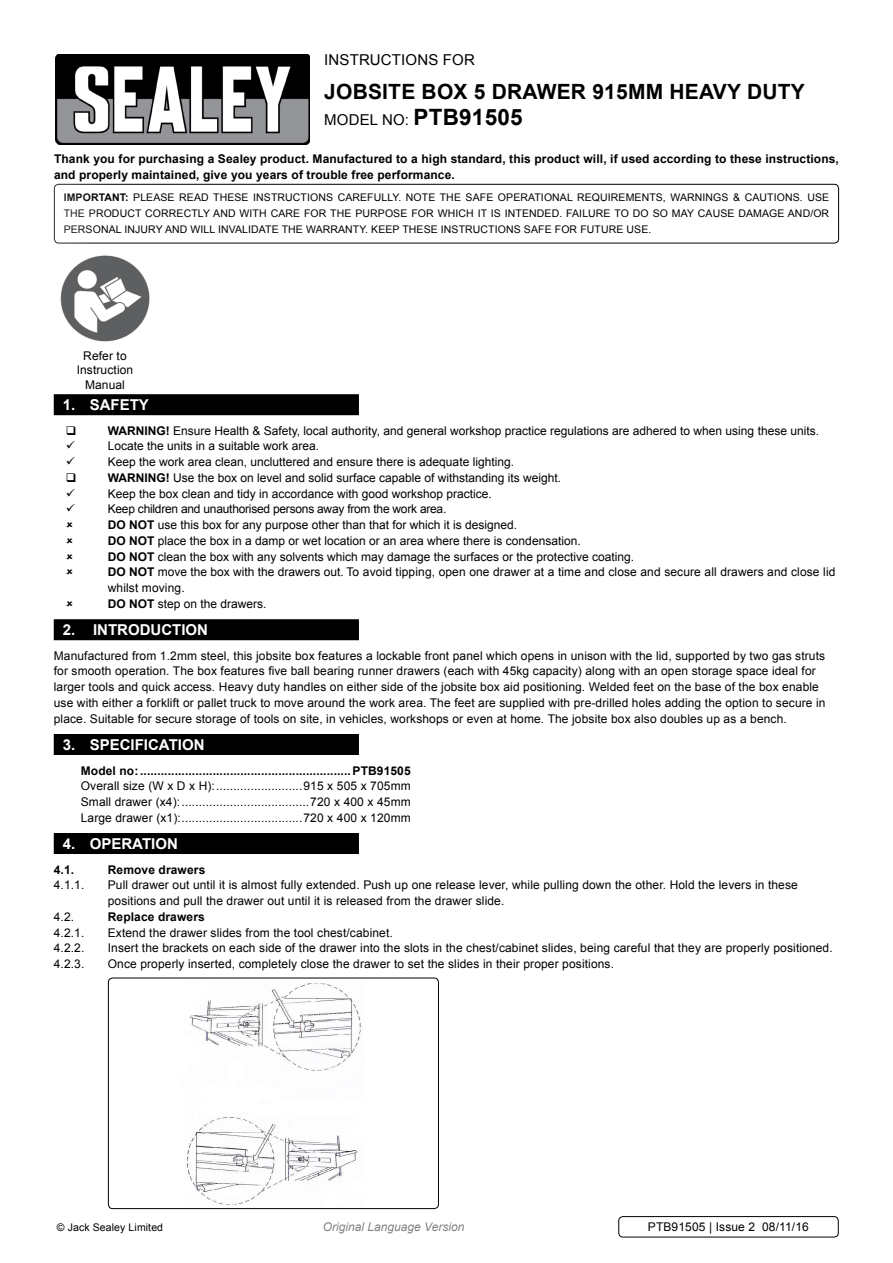
<style>
.page{position:relative;width:893px;height:1263px;background:#fff}
.page>*{position:absolute;margin:0;border:0;box-sizing:border-box;transform-origin:0 0}
.t1{font:700 21px "Arial";letter-spacing:.01em;color:#000}
.t2{font:700 15px "Arial";color:#fff}
.t3{font:15px "Arial";letter-spacing:.01em;color:#000}
.t4{font:12px/15.8px "Arial";letter-spacing:.01em;color:#000}
.t5{font:700 12px/15.8px "Arial";letter-spacing:.01em;color:#000}
.t6{font:italic 12px "Arial";color:#808285}
.t7{font:10.5px/15.8px "Arial";letter-spacing:.01em;color:#000;text-align:justify}
.s1{font-weight:700;font-size:22.5px}
.s2{font-weight:700}
</style>
<div class="page">
<img style="left:55px;top:54px;width:255px;height:90px">
<div style="left:54px;top:184px;width:785px;height:59px;border:1px solid #000;border-radius:4px"></div>
<div style="left:54px;top:394px;width:305px;height:21px;background:#000"></div>
<div style="left:54px;top:619px;width:305px;height:21px;background:#000"></div>
<div style="left:54px;top:734px;width:305px;height:21px;background:#000"></div>
<div style="left:54px;top:833px;width:305px;height:21px;background:#000"></div>
<img style="left:60px;top:255px;width:90px;height:87px">
<div style="left:618px;top:1216px;width:221px;height:21px;border:1px solid #000;border-radius:4px"></div>
<img style="left:186px;top:983px;width:175px;height:222px">
<div style="left:108px;top:978px;width:331px;height:231px;border:1px solid #000;border-radius:4px"></div>
<p class="t3" style="left:324px;top:50px;width:152px">instructions for</p>
<h1 class="t1" style="left:324px;top:78px;width:482px">jobsite box 5 drawer 915mm heavy duty</h1>
<p class="t3" style="left:324px;top:110px;width:200px">model no: <span class="s1">PTB91505</span></p>
<p class="t5" style="left:54px;top:151px;width:786px">Thank you for purchasing a Sealey product. Manufactured to a high standard, this product will, if used according to these instructions, and properly maintained, give you years of trouble free performance.</p>
<p class="t7" style="left:64px;top:190px;width:767px"><span class="s2">IMPORTANT:</span> PLEASE READ THESE INSTRUCTIONS CAREFULLY. NOTE THE SAFE OPERATIONAL REQUIREMENTS, WARNINGS &amp; CAUTIONS. USE THE PRODUCT CORRECTLY AND WITH CARE FOR THE PURPOSE FOR WHICH IT IS INTENDED. FAILURE TO DO SO MAY CAUSE DAMAGE AND/OR PERSONAL INJURY AND WILL INVALIDATE THE WARRANTY. KEEP THESE INSTRUCTIONS SAFE FOR FUTURE USE.</p>
<p class="t4" style="left:77px;top:348px;width:58px;line-height:14.4px;text-align:center">Refer to<br>I nstruction<br>Manual</p>
<p class="t2" style="left:63px;top:395px;width:68px">1. SAFETY</p>
<p class="t5" style="left:108px;top:423px;width:11px">WAR</p>
<p class="t4" style="left:136px;top:423px;width:685px"><span class="s2">NING!</span> Ensure Health &amp; Safety, local authority, and general workshop practice regulations are adhered to when using these units.</p>
<p class="t4" style="left:93px;top:438px;width:228px">Locate the units in a suitable work area.</p>
<p class="t4" style="left:108px;top:454px;width:408px">Keep the work area clean, uncluttered and ensure there is adequate lighting.</p>
<p class="t5" style="left:108px;top:470px;width:11px">WAR</p>
<p class="t4" style="left:108px;top:470px;width:729px;text-indent:28px"><span class="s2">NING!</span> Use the box on level and solid surface capable of withstanding its weight.<br>Keep the box clean and tidy in accordance with good workshop practice.<br>Keep children and unauthorised persons away from the work area.<br><span class="s2">DO NOT</span> use this box for any purpose other than that for which it is designed.<br><span class="s2">DO NOT</span> place the box in a damp or wet location or an area where there is condensation.<br><span class="s2">DO NOT</span> clean the box with any solvents which may damage the surfaces or the protective coating.<br><span class="s2">DO NOT</span> move the box with the drawers out. To avoid tipping, open one drawer at a time and close and secure all drawers and close lid whilst moving.<br><span class="s2">DO NOT</span> step on the drawers.</p>
<p class="t2" style="left:63px;top:620px;width:145px">2. introduction</p>
<p class="t4" style="left:54px;top:648px;width:773px">Manufactured from 1.2mm steel, this jobsite box features a lockable front panel which opens in unison with the lid, supported by two gas struts for smooth operation. The box features five ball bearing runner drawers (each with 45kg capacity) along with an open storage space ideal for larger tools and quick access. Heavy duty handles on either side of the jobsite box aid positioning. Welded feet on the base of the box enable use with either a forklift or pallet truck to move around the work area. The feet are supplied with pre-drilled holes adding the option to secure in place. Suitable for secure storage of tools on site, in vehicles, workshops or even at home. The jobsite box also doubles up as a bench.</p>
<p class="t2" style="left:63px;top:734px;width:141px">3. specification</p>
<p class="t5" style="left:81px;top:763px;width:331px">Model no:.............................................................PTB91505</p>
<p class="t4" style="left:81px;top:778px;width:331px;text-align:justify">Overall size (W x D x H):.........................915 x 505 x 705mm Small drawer (x4):.....................................720 x 400 x 45mm Large drawer (x1):...................................720 x 400 x 120mm</p>
<p class="t2" style="left:63px;top:833px;width:114px">4. operation</p>
<p class="t5" style="left:54px;top:862px;width:22px">4.1.</p>
<p class="t5" style="left:108px;top:862px;width:99px">Remove drawers</p>
<p class="t4" style="left:54px;top:877px;width:32px">4.1.1.</p>
<p class="t4" style="left:108px;top:877px;width:692px">Pull drawer out until it is almost fully extended. Push up one release lever, while pulling down the other. Hold the levers in these positions and pull the drawer out until it is released from the drawer slide.</p>
<p class="t4" style="left:54px;top:909px;width:22px">4.2.</p>
<p class="t5" style="left:108px;top:909px;width:99px">Replace drawers</p>
<p class="t4" style="left:54px;top:924px;width:43px">4.2.1. E</p>
<p class="t4" style="left:116px;top:924px;width:278px">xtend the drawer slides from the tool chest/cabinet.</p>
<p class="t4" style="left:54px;top:940px;width:41px">4.2.2. I</p>
<p class="t4" style="left:111px;top:940px;width:723px">nsert the brackets on each side of the drawer into the slots in the chest/cabinet slides, being careful that they are properly positioned.</p>
<p class="t4" style="left:54px;top:956px;width:43px">4.2.3. O</p>
<p class="t4" style="left:117px;top:956px;width:498px">nce properly inserted, completely close the drawer to set the slides in their proper positions.</p>
<p class="t7" style="left:57px;top:1220px;width:108px">© Jack Sealey Limited</p>
<p class="t6" style="left:323px;top:1219px;width:143px">Original Language Version</p>
<p class="t4" style="left:648px;top:1219px;width:162px">PTB91505 | Issue 2 08/11/16</p>
</div>
